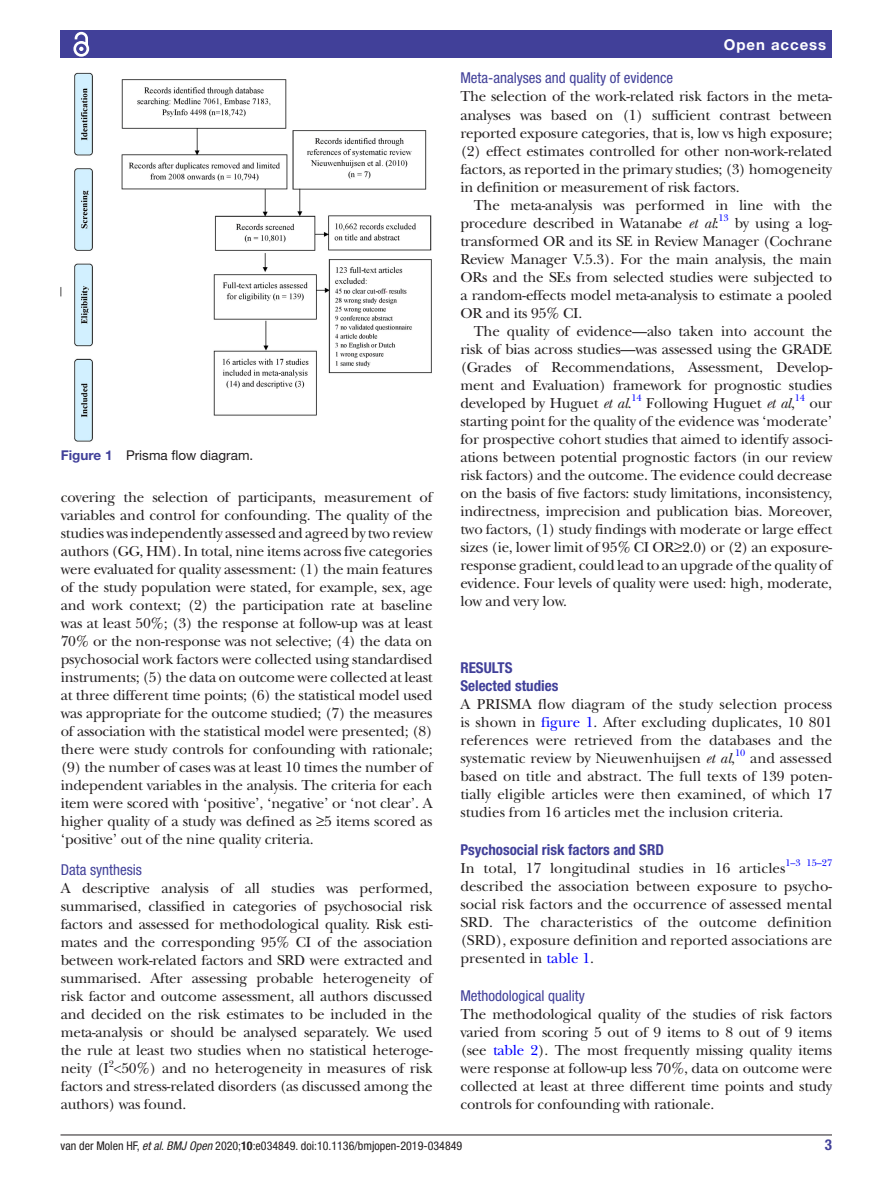
<style>
.page{position:relative;width:893px;height:1191px;background:#fff}
.page>*{position:absolute;margin:0;border:0;box-sizing:border-box;transform-origin:0 0}
.t1{font:15px/18px "New Baskerville";letter-spacing:-.015em;color:#231f20;text-align:justify}
.t2{font:condensed 15px "Helvetica Neue LT Std";color:#414099}
.t3{font:700 condensed 15px/18px "Helvetica Neue LT Std";color:#414099}
.t4{font:700 15px "Helvetica Neue LT Std";letter-spacing:.065em;color:#fff}
.t5{font:13.5px "Helvetica Neue LT Std";color:#231f20}
.t6{font:condensed 12px "Helvetica Neue LT Std";color:#231f20}
.t7{font:9.9px "New Baskerville";color:#00f}
.t8{font:9.9px "New Baskerville";color:#231f20}
.s1{font-weight:700;color:#414099}
.s2{font-style:italic}
.s3{color:#00f}
.s4{font-weight:700}
</style>
<div class="page">
<hr style="left:61px;top:1134px;width:771px;height:1px;background:#231f20">
<div style="left:61px;top:31px;width:771px;height:27px;background:#414099"></div>
<svg style="left:73px;top:31px;width:17px;height:26px"></svg>
<img style="left:61px;top:73px;width:371px;height:369px">
<p class="t5" style="left:61px;top:447px;width:194px"><span class="s1">Figure 1</span> Prisma flow diagram.</p>
<p class="t1" style="left:61px;top:488px;width:373px">covering the selection of participants, measurement of variables and control for confounding. The quality of the studies was independently assessed and agreed by two review authors (GG, HM). In total, nine items across five categories were evaluated for quality assessment: (1) the main features of the study population were stated, for example, sex, age and work context; (2) the participation rate at baseline was at least 50%; (3) the response at follow-up was at least 70% or the non-response was not selective; (4) the data on psychosocial work factors were collected using standardised instruments; (5) the data on outcome were collected at least at three different time points; (6) the statistical model used was appropriate for the outcome studied; (7) the measures of association with the statistical model were presented; (8) there were study controls for confounding with rationale; (9) the number of cases was at least 10 times the number of independent variables in the analysis. The criteria for each item were scored with ‘positive’, ‘negative’ or ‘not clear’. A higher quality of a study was defined as ≥5 items scored as ‘positive’ out of the nine quality criteria.</p>
<p class="t2" style="left:61px;top:861px;width:83px">Data synthesis</p>
<p class="t1" style="left:61px;top:879px;width:373px">A descriptive analysis of all studies was performed, summarised, classified in categories of psychosocial risk factors and assessed for methodological quality. Risk esti&shy;mates and the corresponding 95% CI of the association between work-related factors and SRD were extracted and summarised. After assessing probable heterogeneity of risk factor and outcome assessment, all authors discussed and decided on the risk estimates to be included in the meta-analysis or should be analysed separately. We used the rule at least two studies when no statistical heteroge&shy;neity (I &lt;50%) and no heterogeneity in measures of risk</p>
<p class="t8" style="left:109px;top:1057px;width:7px">2</p>
<p class="t1" style="left:61px;top:1077px;width:373px">factors and stress-related disorders (as discussed among the authors) was found.</p>
<p class="t4" style="left:724px;top:35px;width:104px">Open access</p>
<p class="t2" style="left:460px;top:69px;width:214px">Meta-analyses and quality of evidence</p>
<p class="t1" style="left:460px;top:88px;width:373px">The selection of the work-related risk factors in the meta&shy;analyses was based on (1) sufficient contrast between reported exposure categories, that is, low vs high exposure; (2) effect estimates controlled for other non-work-related factors, as reported in the primary studies; (3) homogeneity in definition or measurement of risk factors.</p>
<p class="t1" style="left:460px;top:196px;width:373px;text-indent:14px">The meta-analysis was performed in line with the procedure described in Watanabe <span class="s2">et al</span>:</p>
<p class="t7" style="left:718px;top:212px;width:12px">13</p>
<p class="t1" style="left:460px;top:214px;width:373px;text-indent:274px">by using a log&shy;transformed OR and its SE in Review Manager (Cochrane Review Manager V.5.3). For the main analysis, the main ORs and the SEs from selected studies were subjected to a random-effects model meta-analysis to estimate a pooled OR and its 95% CI.</p>
<p class="t1" style="left:460px;top:322px;width:373px;text-indent:14px">The quality of evidence—also taken into account the risk of bias across studies—was assessed using the GRADE (Grades of Recommendations, Assessment, Develop&shy;ment and Evaluation) framework for prognostic studies developed by Huguet <span class="s2">et al</span>.</p>
<p class="t7" style="left:631px;top:392px;width:12px">14</p>
<p class="t1" style="left:646px;top:394px;width:150px">Following Huguet <span class="s2">et al</span>,</p>
<p class="t7" style="left:795px;top:392px;width:12px">14</p>
<p class="t1" style="left:460px;top:394px;width:373px;text-indent:349px">our starting point for the quality of the evidence was ‘moderate’ for prospective cohort studies that aimed to identify associ&shy;ations between potential prognostic factors (in our review risk factors) and the outcome. The evidence could decrease on the basis of five factors: study limitations, inconsistency, indirectness, imprecision and publication bias. Moreover, two factors, (1) study findings with moderate or large effect sizes (ie, lower limit of 95% CI OR≥2.0) or (2) an exposure&shy;response gradient, could lead to an upgrade of the quality of evidence. Four levels of quality were used: high, moderate, low and very low.</p>
<p class="t3" style="left:460px;top:658px;width:100px">Results<br>Selected studies</p>
<p class="t1" style="left:460px;top:695px;width:373px">A PRISMA flow diagram of the study selection process is shown in <span class="s3">figure 1</span>. After excluding duplicates, 10 801 references were retrieved from the databases and the systematic review by Nieuwenhuijsen <span class="s2">et al</span>,<sup>10</sup> and assessed based on title and abstract. The full texts of 139 poten&shy;tially eligible articles were then examined, of which 17 studies from 16 articles met the inclusion criteria.</p>
<p class="t3" style="left:460px;top:840px;width:205px">Psychosocial risk factors and SRD</p>
<p class="t1" style="left:460px;top:859px;width:373px">In total, 17 longitudinal studies in 16 articles<sup>1–3</sup> <sup>15–27 </sup>described the association between exposure to psycho&shy;social risk factors and the occurrence of assessed mental SRD. The characteristics of the outcome definition (SRD), exposure definition and reported associations are presented in <span class="s3">table 1</span>.</p>
<p class="t2" style="left:460px;top:987px;width:126px">Methodological quality</p>
<p class="t1" style="left:460px;top:1005px;width:373px">The methodological quality of the studies of risk factors varied from scoring 5 out of 9 items to 8 out of 9 items (see <span class="s3">table 2</span>). The most frequently missing quality items were response at follow-up less 70%, data on outcome were collected at least at three different time points and study controls for confounding with rationale.</p>
<p class="t6" style="left:61px;top:1138px;width:403px">van der Molen HF, <span class="s2">et al</span>. <span class="s2">BMJ Open</span> 2020;<span class="s4">10</span>:e034849. doi:10.1136/bmjopen-2019-034849</p>
<p class="t3" style="left:825px;top:1135px;width:9px">3</p>
</div>
